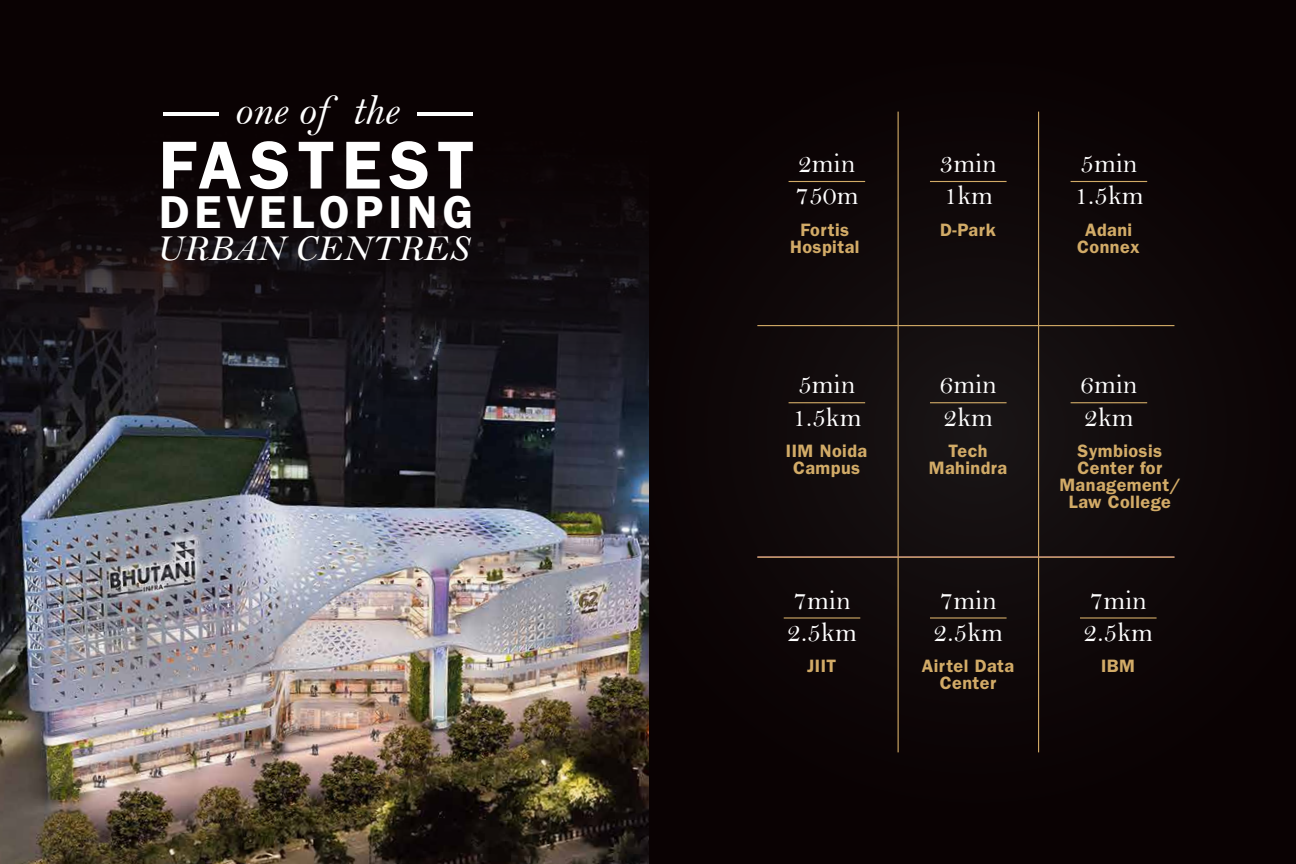
<style>
.page{position:relative;width:1296px;height:864px;background:#fff}
.page>*{position:absolute;margin:0;border:0;box-sizing:border-box;transform-origin:0 0}
.t1{font:600 68.1px "ITC Franklin Gothic Std";letter-spacing:.11em;color:#fff}
.t2{font:600 46.35px "ITC Franklin Gothic Std";letter-spacing:.105em;color:#fff}
.t3{font:42.9px "Bell MT Italic";color:#fff}
.t4{font:37.58px "Bell MT Italic";color:#fff}
.t5{font:27.75px/32.4px "Bell";color:#fff}
.t6{font:600 18px/17.1px "ITC Franklin Gothic Std";letter-spacing:.025em;color:#d2ab67;text-align:center}
</style>
<div class="page">
<div style="left:648px;top:0;width:648px;height:864px;background:#0d0506"></div>
<img style="left:0;top:427px;width:648px;height:437px">
<hr style="left:898px;top:112px;width:1px;height:640px;background:#d2ab67">
<hr style="left:1038px;top:112px;width:1px;height:640px;background:#d2ab67">
<hr style="left:757px;top:325px;width:417px;height:1px;background:#d2ab67">
<hr style="left:789px;top:181px;width:76px;height:1px;background:#d2ab67">
<hr style="left:930px;top:181px;width:77px;height:1px;background:#d2ab67">
<hr style="left:1071px;top:181px;width:76px;height:1px;background:#d2ab67">
<hr style="left:757px;top:556px;width:417px;height:2px;background:#c97c9a">
<hr style="left:757px;top:557px;width:417px;height:1px;background:#d2ab67">
<hr style="left:789px;top:402px;width:76px;height:1px;background:#d2ab67">
<hr style="left:930px;top:402px;width:77px;height:1px;background:#d2ab67">
<hr style="left:1071px;top:402px;width:76px;height:1px;background:#d2ab67">
<hr style="left:930px;top:617px;width:77px;height:2px;background:#d2ab67">
<hr style="left:784px;top:617px;width:76px;height:2px;background:#d2ab67">
<hr style="left:1080px;top:617px;width:77px;height:2px;background:#d2ab67">
<svg style="left:0;top:0;width:648px;height:427px;background:#120c0f"></svg>
<hr style="left:164px;top:113px;width:55px;height:3px;background:#fff">
<hr style="left:418px;top:113px;width:55px;height:3px;background:#fff">
<h3 class="t3" style="left:234px;top:85px;width:166px">one of the</h3>
<h1 class="t1" style="left:159px;top:125px;width:317px">FASTEST</h1>
<h2 class="t2" style="left:159px;top:185px;width:316px">DEVELOPING</h2>
<h3 class="t4" style="left:156px;top:226px;width:315px">URBAN CENTRES</h3>
<h3 class="t5" style="left:795px;top:147px;width:65px">2min<br>750m</h3>
<p class="t6" style="left:790px;top:221px;width:71px">Fortis<br>Hospital</p>
<h3 class="t5" style="left:792px;top:368px;width:71px">5min<br>1.5km</h3>
<p class="t6" style="left:786px;top:442px;width:83px">IIM Noida<br>Campus</p>
<h3 class="t5" style="left:787px;top:583px;width:71px">7min<br>2.5km</h3>
<p class="t6" style="left:807px;top:658px;width:31px">JIIT</p>
<h3 class="t5" style="left:940px;top:147px;width:59px">3min<br>1km</h3>
<p class="t6" style="left:940px;top:221px;width:57px">D-Park</p>
<h3 class="t5" style="left:1074px;top:147px;width:71px">5min<br>1.5km</h3>
<p class="t6" style="left:1077px;top:221px;width:64px">Adani<br>Connex</p>
<h3 class="t5" style="left:940px;top:368px;width:59px">6min<br>2km</h3>
<p class="t6" style="left:929px;top:442px;width:80px">Tech<br>Mahindra</p>
<h3 class="t5" style="left:934px;top:583px;width:71px">7min<br>2.5km</h3>
<p class="t6" style="left:922px;top:658px;width:94px">Airtel Data<br>Center</p>
<h3 class="t5" style="left:1080px;top:368px;width:59px">6min<br>2km</h3>
<p class="t6" style="left:1059px;top:442px;width:123px">Symbiosis<br>Center for<br>Management/<br>Law College</p>
<h3 class="t5" style="left:1084px;top:583px;width:71px">7min<br>2.5km</h3>
<p class="t6" style="left:1101px;top:658px;width:36px">IBM</p>
</div>
